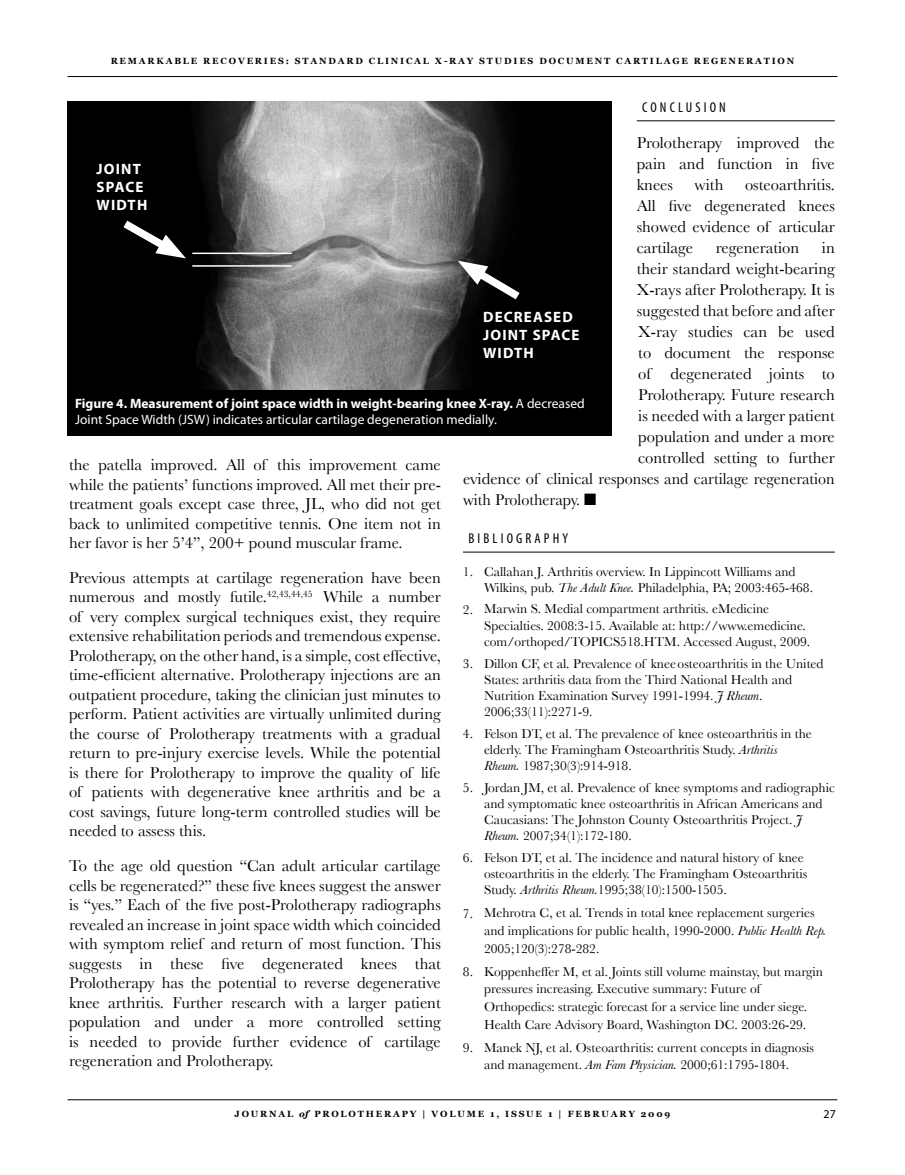
<style>
.page{position:relative;width:905px;height:1175px;background:#fff}
.page>*{position:absolute;margin:0;border:0;box-sizing:border-box;transform-origin:0 0}
.t1{font:16.5px/19.5px "Baskerville";color:#000;text-align:justify}
.t2{font:700 15px/18px "Myriad Pro";letter-spacing:.075em;color:#fff}
.t3{font:condensed 14.25px "Myriad Pro";letter-spacing:.22em;color:#000}
.t4{font:13.5px/16.2px "Baskerville";color:#000}
.t5{font:13.5px/16.2px "Myriad Pro";color:#fff}
.t6{font:12px "Myriad Pro";color:#000}
.t7{font:700 9px "Georgia";letter-spacing:.2em;color:#000}
.s1{font-style:italic}
.s2{font-weight:700}
</style>
<div class="page">
<hr style="left:68px;top:76px;width:769px;height:1px;background:#000">
<hr style="left:68px;top:1099px;width:769px;height:1px;background:#000">
<hr style="left:636px;top:121px;width:198px;height:1px;background:#000">
<hr style="left:463px;top:552px;width:371px;height:1px;background:#000">
<img style="left:68px;top:101px;width:544px;height:289px">
<div style="left:68px;top:390px;width:544px;height:45px;background:#000"></div>
<hr style="left:192px;top:265px;width:100px;height:2px;background:#fff">
<svg style="left:115px;top:214px;width:71px;height:46px"></svg>
<svg style="left:457px;top:259px;width:71px;height:47px"></svg>
<hr style="left:192px;top:252px;width:100px;height:2px;background:#fff">
<p class="t7" style="left:111px;top:56px;width:685px">REMARKABLE RECOVERIES: STANDARD CLINICAL X-RAY STUDIES DOCUMENT CARTILAGE REGENERATION</p>
<p class="t3" style="left:642px;top:99px;width:85px">CONCL USIO N</p>
<p class="t1" style="left:636px;top:132px;width:200px;line-height:21px">Prolotherapy improved the pain and function in five knees</p>
<p class="t2" style="left:97px;top:159px;width:52px">JOINT<br>SPACE<br>WIDTH</p>
<p class="t1" style="left:636px;top:174px;width:200px;line-height:21px;text-indent:108px">osteoarthritis.<br>All five degenerated knees showed evidence of articular cartilage</p>
<p class="t1" style="left:694px;top:175px;width:30px">with</p>
<p class="t1" style="left:715px;top:238px;width:85px">regeneration</p>
<p class="t1" style="left:821px;top:238px;width:14px">in</p>
<p class="t1" style="left:636px;top:259px;width:200px">their standard weight-bearing</p>
<p class="t1" style="left:636px;top:280px;width:199px">X-rays after Prolotherapy. It is</p>
<p class="t1" style="left:636px;top:301px;width:200px">suggested that before and after</p>
<p class="t1" style="left:638px;top:322px;width:198px">X-ray studies can be used</p>
<p class="t1" style="left:638px;top:343px;width:198px">to document the response</p>
<p class="t1" style="left:638px;top:364px;width:198px">of degenerated joints to</p>
<p class="t1" style="left:638px;top:385px;width:198px">Prolotherapy. Future research</p>
<p class="t1" style="left:638px;top:406px;width:198px">is needed with a larger patient</p>
<p class="t1" style="left:638px;top:427px;width:198px">population and under a more</p>
<p class="t1" style="left:638px;top:448px;width:198px">controlled setting to further</p>
<p class="t1" style="left:463px;top:469px;width:373px">evidence of clinical responses and cartilage regeneration</p>
<p class="t1" style="left:463px;top:490px;width:135px">with Prolotherapy. ■</p>
<p class="t3" style="left:468px;top:530px;width:101px">BIBLIOGRAPHY</p>
<p class="t4" style="left:484px;top:563px;width:330px">Callahan J. Arthritis overview. In Lippincott Williams and<br>Wilkins, pub. <span class="s1">The Adult Knee.</span> Philadelphia, PA; 2003:465-468.</p>
<p class="t4" style="left:484px;top:601px;width:328px">Marwin S. Medial compartment arthritis. eMedicine<br>Specialties. 2008:3-15. Available at: http://www.emedicine. com/orthoped/TOPICS518.HTM. Accessed August, 2009.</p>
<p class="t4" style="left:484px;top:655px;width:341px">Dillon CF, et al. Prevalence of kneeosteoarthritis in the United States: arthritis data from the Third National Health and Nutrition Examination Survey 1991-1994. <span class="s1">J Rheum</span>.<br>2006;33(11):2271-9.</p>
<p class="t4" style="left:484px;top:725px;width:329px">Felson DT, et al. The prevalence of knee osteoarthritis in the elderly. The Framingham Osteoarthritis Study. <span class="s1">Arthritis<br>Rheum.</span> 1987;30(3):914-918.</p>
<p class="t4" style="left:484px;top:779px;width:352px">Jordan JM, et al. Prevalence of knee symptoms and radiographic and symptomatic knee osteoarthritis in African Americans and Caucasians: The Johnston County Osteoarthritis Project. <span class="s1">J Rheum.</span> 2007;34(1):172-180.</p>
<p class="t4" style="left:484px;top:849px;width:325px">Felson DT, et al. The incidence and natural history of knee osteoarthritis in the elderly. The Framingham Osteoarthritis<br>Study. <span class="s1">Arthritis Rheum.</span>1995;38(10):1500-1505.</p>
<p class="t4" style="left:484px;top:904px;width:344px;line-height:17.7px">Mehrotra C, et al. Trends in total knee replacement surgeries and implications for public health, 1990-2000. <span class="s1">Public Health Rep.<br></span>2005;120(3):278-282.</p>
<p class="t4" style="left:484px;top:962px;width:340px;line-height:17.7px">Koppenheffer M, et al. Joints still volume mainstay, but margin pressures increasing. Executive summary: Future of Orthopedics: strategic forecast for a service line under siege.<br>Health Care Advisory Board, Washington DC. 2003:26-29.</p>
<p class="t4" style="left:484px;top:1038px;width:331px;line-height:17.7px">Manek NJ, et al. Osteoarthritis: current concepts in diagnosis and management. <span class="s1">Am Fam Physician.</span> 2000;61:1795-1804.</p>
<p class="t2" style="left:483px;top:308px;width:98px">DECREASED<br>JOINT SPACE<br>WIDTH</p>
<p class="t5" style="left:75px;top:395px;width:511px"><span class="s2">Figure 4. Measurement of joint space width in weight-bearing knee X-ray.</span> A decreased<br>Joint Space Width (JSW) indicates articular cartilage degeneration medially.</p>
<p class="t1" style="left:69px;top:455px;width:373px">the patella improved. All of this improvement came while the patients’ functions improved. All met their pre&shy;treatment goals except case three, JL, who did not get back to unlimited competitive tennis. One item not in her favor is her 5’4”, 200+ pound muscular frame.</p>
<p class="t1" style="left:69px;top:567px;width:373px">Previous attempts at cartilage regeneration have been numerous and mostly futile.<sup>42,43,44,45</sup> While a number of very complex surgical techniques exist, they require extensive rehabilitation periods and tremendous expense.<br>Prolotherapy, on the other hand, is a simple, cost effective, time-efficient alternative. Prolotherapy injections are an outpatient procedure, taking the clinician just minutes to perform. Patient activities are virtually unlimited during the course of Prolotherapy treatments with a gradual return to pre-injury exercise levels. While the potential is there for Prolotherapy to improve the quality of life of patients with degenerative knee arthritis and be a cost savings, future long-term controlled studies will be needed to assess this.</p>
<p class="t1" style="left:69px;top:855px;width:373px">To the age old question “Can adult articular cartilage cells be regenerated?” these five knees suggest the answer is “yes.” Each of the five post-Prolotherapy radiographs revealed an increase in joint space width which coincided with symptom relief and return of most function. This suggests in these five degenerated knees that Prolotherapy has the potential to reverse degenerative knee arthritis. Further research with a larger patient population and under a more controlled setting is needed to provide further evidence of cartilage regeneration and Prolotherapy.</p>
<p class="t4" style="left:463px;top:563px;width:12px">1.</p>
<p class="t4" style="left:463px;top:601px;width:12px">2.</p>
<p class="t4" style="left:463px;top:655px;width:12px">3.</p>
<p class="t4" style="left:463px;top:725px;width:12px">4.</p>
<p class="t4" style="left:463px;top:779px;width:12px">5.</p>
<p class="t4" style="left:463px;top:849px;width:12px">6.</p>
<p class="t4" style="left:463px;top:905px;width:12px">7.</p>
<p class="t4" style="left:463px;top:963px;width:12px">8.</p>
<p class="t4" style="left:463px;top:1039px;width:12px">9.</p>
<p class="t7" style="left:235px;top:1109px;width:437px">JOURNAL <span class="s1">of</span> PROLOTHERAPY | VOLUME 1, ISSUE 1 | FEBRUARY 2009</p>
<p class="t6" style="left:823px;top:1106px;width:13px">27</p>
</div>
